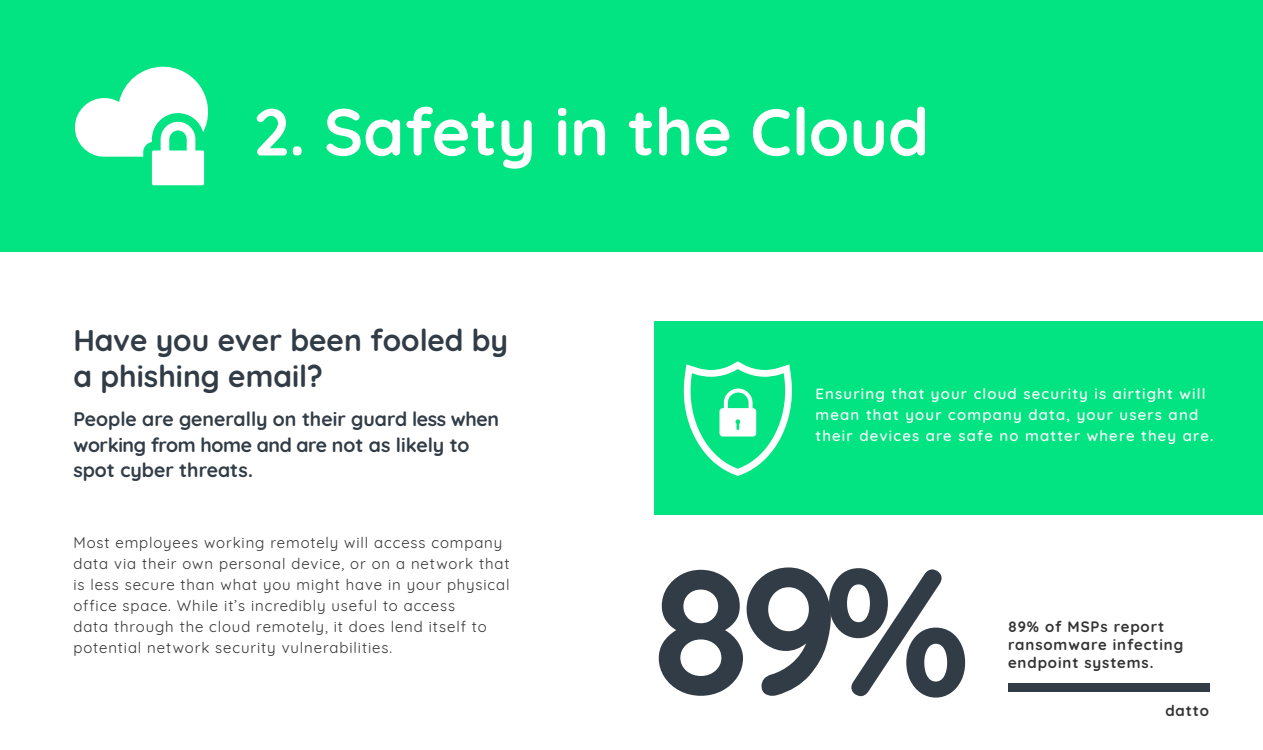
<style>
.page{position:relative;width:1263px;height:750px;background:#fff}
.page>*{position:absolute;margin:0;border:0;box-sizing:border-box;transform-origin:0 0}
.t1{font:700 180px "Quicksand";color:#313c46}
.t2{font:700 66px "Quicksand";color:#fff}
.t3{font:700 30px/36px "Quicksand";color:#313c46}
.t4{font:700 19.5px/25.5px "Quicksand";letter-spacing:-.005em;color:#313c46}
.t5{font:15px/21px "Quicksand";letter-spacing:.06em;color:#333}
.t6{font:500 15px/21px "Quicksand";letter-spacing:.08em;color:#fff}
.t7{font:700 15px/18px "Quicksand";letter-spacing:.06em;color:#333}
</style>
<div class="page">
<div style="left:0;top:0;width:1263px;height:252px;background:#02e382"></div>
<div style="left:1008px;top:683px;width:201px;height:9px;background:#313c46"></div>
<div style="left:654px;top:321px;width:609px;height:193px;background:#02e382"></div>
<svg style="left:684px;top:361px;width:108px;height:115px"></svg>
<svg style="left:75px;top:67px;width:133px;height:118px"></svg>
<h2 class="t2" style="left:254px;top:77px;width:677px">2. Safety in the Cloud</h2>
<h3 class="t3" style="left:73px;top:320px;width:436px">Have you ever been fooled by a phishing email?</h3>
<h3 class="t4" style="left:73px;top:405px;width:427px">People are generally on their guard less when working from home and are not as likely to spot cyber threats.</h3>
<p class="t5" style="left:73px;top:531px;width:438px">Most employees working remotely will access company data via their own personal device, or on a network that is less secure than what you might have in your physical office space. While it’s incredibly useful to access<br>data through the cloud remotely, it does lend itself to potential network security vulnerabilities.</p>
<p class="t6" style="left:815px;top:382px;width:399px">Ensuring that your cloud security is airtight will mean that your company data, your users and their devices are safe no matter where they are.</p>
<h1 class="t1" style="left:648px;top:483px;width:324px">89%</h1>
<p class="t7" style="left:1008px;top:616px;width:177px">89% of MSPs report ransomware infecting endpoint systems.</p>
<p class="t7" style="left:1165px;top:701px;width:45px">datto</p>
</div>
